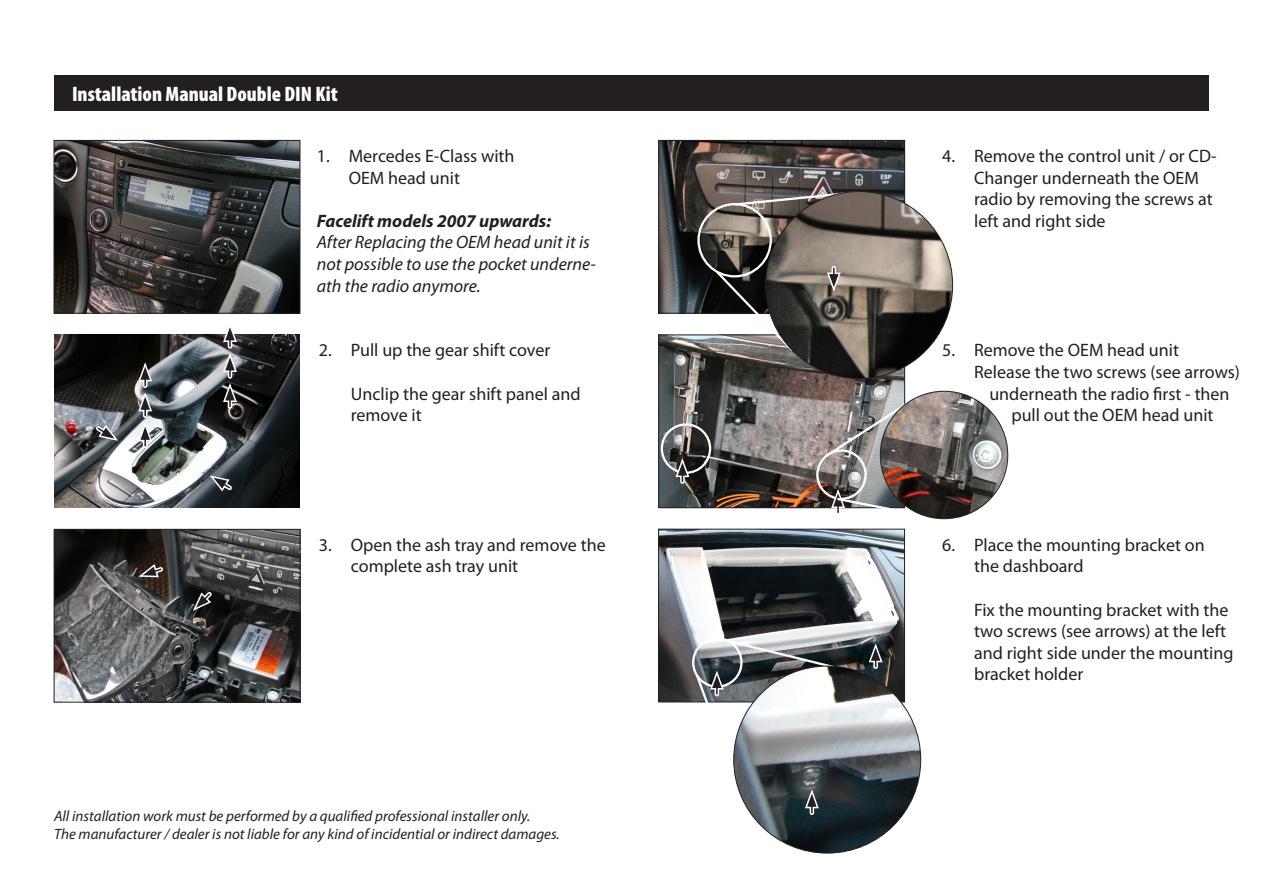
<style>
.page{position:relative;width:1263px;height:893px;background:#fff}
.page>*{position:absolute;margin:0;border:0;box-sizing:border-box;transform-origin:0 0}
.t1{font:900 condensed 21px "Myriad Pro";color:#fff}
.t2{font:18px/21.6px "Myriad Pro";color:#231f20}
.t3{font:italic 18px/21.6px "Myriad Pro";color:#231f20}
.t4{font:italic 700 18px "Myriad Pro";color:#231f20}
.t5{font:italic 15px/18px "Myriad Pro";color:#231f20}
</style>
<div class="page">
<img style="left:56px;top:142px;width:242px;height:169px">
<div style="left:54px;top:140px;width:246px;height:173px;border:1px solid #231f20"></div>
<img style="left:54px;top:335px;width:246px;height:173px">
<img style="left:56px;top:531px;width:242px;height:169px">
<div style="left:54px;top:529px;width:246px;height:173px;border:1px solid #231f20"></div>
<svg style="left:92px;top:422px;width:29px;height:25px"></svg>
<svg style="left:207px;top:470px;width:29px;height:24px"></svg>
<svg style="left:188px;top:587px;width:28px;height:27px"></svg>
<svg style="left:137px;top:561px;width:28px;height:21px"></svg>
<svg style="left:224px;top:327px;width:13px;height:82px"></svg>
<svg style="left:139px;top:363px;width:14px;height:86px"></svg>
<div style="left:54px;top:75px;width:1155px;height:36px;background:#231f20"></div>
<img style="left:660px;top:531px;width:243px;height:169px">
<div style="left:658px;top:529px;width:247px;height:173px;border:1px solid #231f20"></div>
<img style="left:661px;top:337px;width:242px;height:169px">
<div style="left:659px;top:335px;width:246px;height:173px;border:1px solid #231f20"></div>
<img style="left:661px;top:142px;width:242px;height:169px">
<div style="left:659px;top:140px;width:246px;height:173px;border:1px solid #231f20"></div>
<div style="left:697px;top:203px;width:75px;height:74px;border:2px solid #fff;border-radius:50%"></div>
<svg style="left:732px;top:190px;width:130px;height:17px;background:#7b7571"></svg>
<svg style="left:714px;top:269px;width:81px;height:85px"></svg>
<img style="left:766px;top:192px;width:187px;height:186px;border-radius:50%">
<svg style="left:826px;top:265px;width:14px;height:26px"></svg>
<svg style="left:870px;top:644px;width:13px;height:26px"></svg>
<div style="left:816px;top:449px;width:51px;height:51px;border:2px solid #fff;border-radius:50%"></div>
<div style="left:661px;top:423px;width:50px;height:51px;border:2px solid #fff;border-radius:50%"></div>
<svg style="left:677px;top:459px;width:13px;height:25px"></svg>
<img style="left:734px;top:666px;width:187px;height:187px;border-radius:50%">
<svg style="left:694px;top:638px;width:146px;height:178px"></svg>
<svg style="left:826px;top:400px;width:84px;height:57px;background:#9c9795"></svg>
<svg style="left:832px;top:490px;width:124px;height:30px"></svg>
<img style="left:880px;top:391px;width:128px;height:128px;border-radius:50%">
<p class="t1" style="left:72px;top:80px;width:267px">Installation Manual Double DIN Kit</p>
<p class="t2" style="left:349px;top:146px;width:167px;text-indent:-32px">1. Mercedes E-Class with<br>OEM head unit</p>
<p class="t4" style="left:317px;top:211px;width:236px">Facelift models 2007 upwards:</p>
<p class="t3" style="left:317px;top:232px;width:281px">After Replacing the OEM head unit it is not possible to use the pocket underne&shy;ath the radio anymore.</p>
<p class="t2" style="left:319px;top:340px;width:233px">2. Pull up the gear shift cover</p>
<p class="t2" style="left:351px;top:383px;width:231px">Unclip the gear shift panel and remove it</p>
<p class="t2" style="left:351px;top:534px;width:256px;text-indent:-32px">3. Open the ash tray and remove the complete ash tray unit</p>
<p class="t5" style="left:54px;top:807px;width:507px">All installation work must be performed by a qualified professional installer only.<br>The manufacturer / dealer is not liable for any kind of incidential or indirect damages.</p>
<p class="t2" style="left:974px;top:146px;width:244px;text-indent:-32px">4. Remove the control unit / or CD-<br>Changer underneath the OEM radio by removing the screws at left and right side</p>
<p class="t2" style="left:942px;top:340px;width:238px">5. Remove the OEM head unit</p>
<p class="t2" style="left:974px;top:362px;width:267px">Release the two screws (see arrows)</p>
<p class="t2" style="left:989px;top:383px;width:242px">underneath the radio first - then</p>
<p class="t2" style="left:1011px;top:405px;width:204px">pull out the OEM head unit</p>
<p class="t2" style="left:974px;top:534px;width:232px;text-indent:-32px">6. Place the mounting bracket on the dashboard</p>
<p class="t2" style="left:974px;top:599px;width:261px">Fix the mounting bracket with the two screws (see arrows) at the left and right side under the mounting bracket holder</p>
</div>
